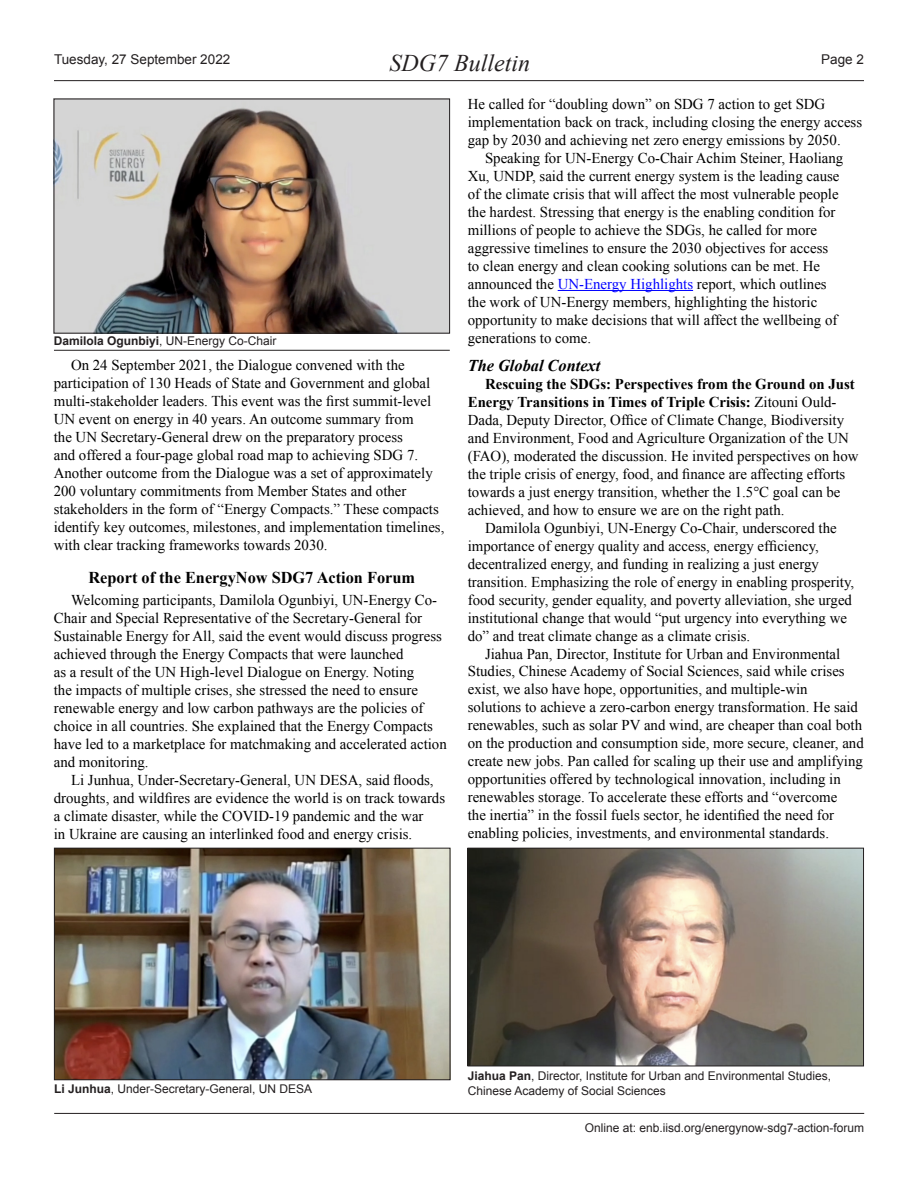
<style>
.page{position:relative;width:918px;height:1188px;background:#fff}
.page>*{position:absolute;margin:0;border:0;box-sizing:border-box;transform-origin:0 0}
.t1{font:italic 24px "Times New Roman";color:#231f20}
.ENB_-_Headline_2_5{font:700 16.5px "Times New Roman";color:#000}
.ENB_-_Headline_3{font:italic 700 16.5px "Times New Roman";color:#000}
.ENB_-_Body{font:15px/18px "Times New Roman";color:#000}
.t2{font:13.5px "Arial";color:#231f20}
.t3{font:12px/14.4px "Arial";color:#231f20}
.s1{font-weight:700}
.s2{color:#00f}
</style>
<div class="page">
<hr style="left:54px;top:80px;width:810px;height:1px;background:#231f20">
<hr style="left:54px;top:1113px;width:810px;height:1px;background:#231f20">
<hr style="left:558px;top:290px;width:135px;height:1px;background:#00f">
<img style="left:470px;top:850px;width:392px;height:214px">
<div style="left:468px;top:848px;width:396px;height:218px;border:1px solid #231f20"></div>
<img style="left:56px;top:101px;width:392px;height:230px">
<div style="left:54px;top:99px;width:396px;height:234px;border:1px solid #231f20"></div>
<hr style="left:54px;top:350px;width:396px;height:1px;background:#231f20">
<img style="left:56px;top:850px;width:392px;height:228px">
<div style="left:54px;top:848px;width:396px;height:232px;border:1px solid #231f20"></div>
<p class="t2" style="left:54px;top:50px;width:178px">Tuesday, 27 September 2022</p>
<p class="t2" style="left:821px;top:50px;width:44px">Page 2</p>
<h1 class="t1" style="left:390px;top:46px;width:142px">SDG7 Bulletin</h1>
<p class="t3" style="left:54px;top:334px;width:224px"><span class="s1">Damilola Ogunbiyi</span>, UN-Energy Co-Chair</p>
<p class="ENB_-_Body" style="left:54px;top:356px;width:392px;text-indent:17px">On 24 September 2021, the Dialogue convened with the participation of 130 Heads of State and Government and global multi-stakeholder leaders. This event was the first summit-level UN event on energy in 40 years. An outcome summary from<br>the UN Secretary-General drew on the preparatory process<br>and offered a four-page global road map to achieving SDG 7.<br>Another outcome from the Dialogue was a set of approximately 200 voluntary commitments from Member States and other stakeholders in the form of “Energy Compacts.” These compacts identify key outcomes, milestones, and implementation timelines, with clear tracking frameworks towards 2030.</p>
<p class="ENB_-_Headline_2_5" style="left:88px;top:566px;width:328px">Report of the EnergyNow SDG7 Action Forum</p>
<p class="ENB_-_Body" style="left:54px;top:591px;width:394px;text-indent:17px">Welcoming participants, Damilola Ogunbiyi, UN-Energy Co-Chair and Special Representative of the Secretary-General for Sustainable Energy for All, said the event would discuss progress achieved through the Energy Compacts that were launched<br>as a result of the UN High-level Dialogue on Energy. Noting<br>the impacts of multiple crises, she stressed the need to ensure renewable energy and low carbon pathways are the policies of choice in all countries. She explained that the Energy Compacts have led to a marketplace for matchmaking and accelerated action and monitoring.</p>
<p class="ENB_-_Body" style="left:54px;top:771px;width:393px;text-indent:17px">Li Junhua, Under-Secretary-General, UN DESA, said floods, droughts, and wildfires are evidence the world is on track towards a climate disaster, while the COVID-19 pandemic and the war<br>in Ukraine are causing an interlinked food and energy crisis.</p>
<p class="ENB_-_Body" style="left:468px;top:95px;width:396px">He called for “doubling down” on SDG 7 action to get SDG implementation back on track, including closing the energy access gap by 2030 and achieving net zero energy emissions by 2050.</p>
<p class="ENB_-_Body" style="left:468px;top:149px;width:377px;text-indent:17px">Speaking for UN-Energy Co-Chair Achim Steiner, Haoliang Xu, UNDP, said the current energy system is the leading cause of the climate crisis that will affect the most vulnerable people the hardest. Stressing that energy is the enabling condition for millions of people to achieve the SDGs, he called for more aggressive timelines to ensure the 2030 objectives for access to clean energy and clean cooking solutions can be met. He announced the <span class="s2">UN-Energy Highlights</span> report, which outlines the work of UN-Energy members, highlighting the historic opportunity to make decisions that will affect the wellbeing of generations to come.</p>
<p class="ENB_-_Headline_3" style="left:468px;top:354px;width:134px">The Global Context</p>
<p class="ENB_-_Body" style="left:468px;top:375px;width:392px;text-indent:17px"><span class="s1">Rescuing the SDGs: Perspectives from the Ground on Just Energy Transitions in Times of Triple Crisis:</span> Zitouni Ould-Dada, Deputy Director, Office of Climate Change, Biodiversity and Environment, Food and Agriculture Organization of the UN (FAO), moderated the discussion. He invited perspectives on how the triple crisis of energy, food, and finance are affecting efforts towards a just energy transition, whether the 1.5°C goal can be achieved, and how to ensure we are on the right path.</p>
<p class="ENB_-_Body" style="left:468px;top:519px;width:388px;text-indent:17px">Damilola Ogunbiyi, UN-Energy Co-Chair, underscored the importance of energy quality and access, energy efficiency, decentralized energy, and funding in realizing a just energy transition. Emphasizing the role of energy in enabling prosperity, food security, gender equality, and poverty alleviation, she urged institutional change that would “put urgency into everything we do” and treat climate change as a climate crisis.</p>
<p class="ENB_-_Body" style="left:468px;top:644px;width:398px;text-indent:17px">Jiahua Pan, Director, Institute for Urban and Environmental Studies, Chinese Academy of Social Sciences, said while crises exist, we also have hope, opportunities, and multiple-win solutions to achieve a zero-carbon energy transformation. He said renewables, such as solar PV and wind, are cheaper than coal both on the production and consumption side, more secure, cleaner, and create new jobs. Pan called for scaling up their use and amplifying opportunities offered by technological innovation, including in renewables storage. To accelerate these efforts and “overcome<br>the inertia” in the fossil fuels sector, he identified the need for enabling policies, investments, and environmental standards.</p>
<p class="t3" style="left:54px;top:1082px;width:260px"><span class="s1">Li Junhua</span>, Under-Secretary-General, UN DESA</p>
<p class="t3" style="left:468px;top:1069px;width:365px"><span class="s1">Jiahua Pan</span>, Director, Institute for Urban and Environmental Studies,<br>Chinese Academy of Social Sciences</p>
<p class="t3" style="left:585px;top:1121px;width:281px">Online at: enb.iisd.org/energynow-sdg7-action-forum</p>
</div>
